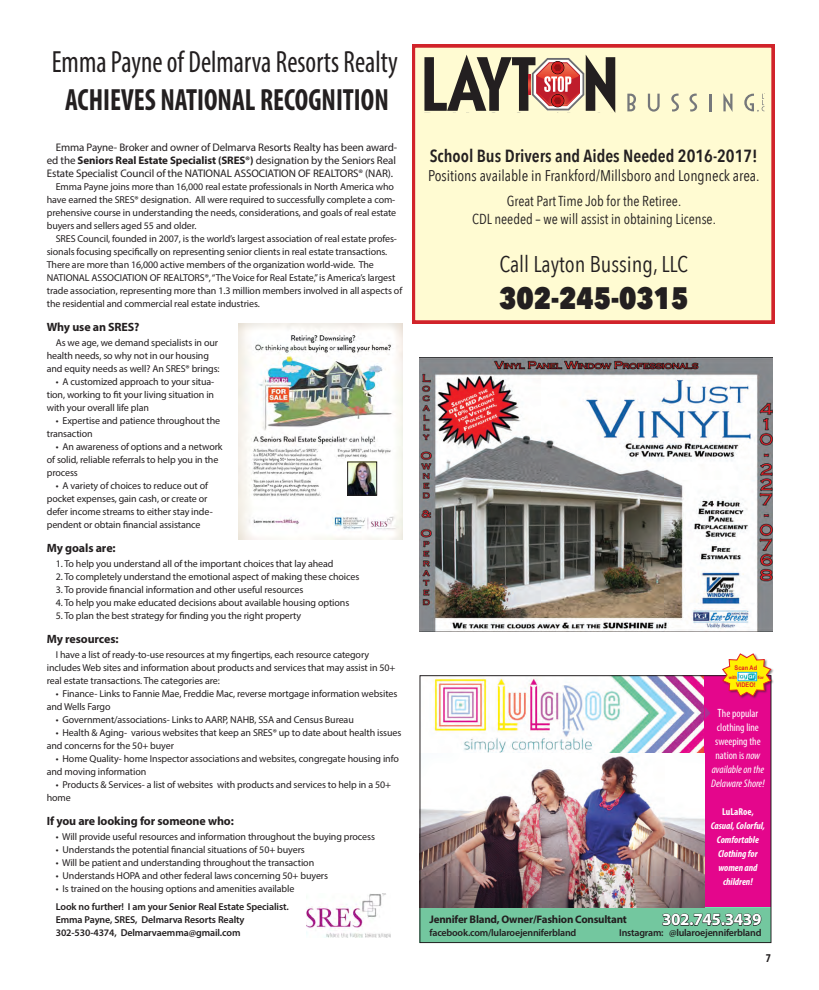
<style>
.page{position:relative;width:819px;height:990px;background:#fff}
.page>*{position:absolute;margin:0;border:0;box-sizing:border-box;transform-origin:0 0}
.t1{font:800 31px "Avenir Next Condensed";color:#231f20}
.Head_2{font:condensed 30.8px "Myriad Pro";color:#231f20;scale:.91 1}
.Head_2-2{font:700 condensed 30.8px "Myriad Pro";color:#231f20;scale:.91 1}
.t2{font:22.7px "Avenir Next Condensed";color:#231f20}
.t3{font:600 17.6px "Avenir Next Condensed";color:#231f20}
.t4{font:700 17px "Myriad Pro";letter-spacing:-.02em;color:#fff}
.t5{font:15.5px "Avenir Next Condensed";color:#231f20}
.t6{font:14.5px/17.3px "Avenir Next Condensed";color:#231f20;text-align:center}
.Subhead{font:700 12px "Myriad Pro";letter-spacing:-.01em;color:#231f20}
.Author{font:700 condensed 12px "Myriad Pro";color:#231f20}
.Body_1{font:11px/13px "Myriad Pro";letter-spacing:-.01em;color:#231f20;text-align:justify}
.t7{font:condensed 11px/14px "Myriad Pro";color:#fff;text-align:center}
.t8{font:700 11px "Myriad Pro";letter-spacing:-.02em;color:#231f20}
.Body_1-2{font:10px/13px "Myriad Pro";letter-spacing:-.01em;color:#231f20}
.Body_1-3{font:600 10px "Myriad Pro";letter-spacing:-.01em;color:#231f20}
.t9{font:italic 700 condensed 10px/14px "Myriad Pro";color:#fff;text-align:center}
.Author-2{font:700 6.4px "Arial Narrow";color:#e21e25;scale:1.08 1}
.Author-3{font:700 4.7px "Arial Narrow";color:#e21e25;scale:1.08 1}
.Author-4{font:600 4.7px "Myriad Pro";color:#e21e25;scale:1.08 1}
.s1{font-weight:700}
.s2{font-size:12px}
.s3{font-style:italic}
.s4{font-style:normal}
</style>
<div class="page">
<svg style="left:422px;top:907px;width:347px;height:34px;background:#6fbd98"></svg>
<img style="left:422px;top:678px;width:283px;height:229px">
<div style="left:705px;top:676px;width:66px;height:231px;background:#e4068c"></div>
<svg style="left:705px;top:707px;width:6px;height:12px"></svg>
<div style="left:420px;top:676px;width:351px;height:267px;border:1px solid #231f20"></div>
<div style="left:722px;top:653px;width:52px;height:46px;background:#231f20;opacity:.61"></div>
<svg style="left:722px;top:653px;width:49px;height:44px"></svg>
<div style="left:412px;top:45px;width:362px;height:278px;background:#fffbd2"></div>
<svg style="left:627px;top:94px;width:9px;height:17px"></svg>
<svg style="left:648px;top:94px;width:12px;height:18px"></svg>
<svg style="left:671px;top:94px;width:8px;height:18px"></svg>
<svg style="left:689px;top:94px;width:8px;height:18px"></svg>
<svg style="left:709px;top:94px;width:2px;height:17px"></svg>
<svg style="left:723px;top:94px;width:9px;height:18px"></svg>
<svg style="left:744px;top:94px;width:21px;height:18px"></svg>
<svg style="left:424px;top:55px;width:194px;height:58px;background:#a58e7d"></svg>
<img style="left:238px;top:323px;width:165px;height:216px">
<img style="left:350px;top:464px;width:25px;height:29px">
<div style="left:348px;top:462px;width:29px;height:33px;border:1px solid #231f20"></div>
<img style="left:306px;top:894px;width:85px;height:44px">
<img style="left:420px;top:358px;width:353px;height:274px">
<p class="Head_2" style="left:52px;top:44px;width:382px">Emma Payne of Delmarva Resorts Realty</p>
<p class="Head_2-2" style="left:65px;top:81px;width:357px">ACHIEVES NATIONAL RECOGNITION</p>
<p class="Body_1" style="left:47px;top:140px;width:352px;text-indent:9px">Emma Payne- Broker and owner of Delmarva Resorts Realty has been award&shy;ed the <span class="s1">Seniors Real Estate Specialist (SRES®)</span> designation by the Seniors Real Estate Specialist Council of the NATIONAL ASSOCIATION OF REALTORS® (NAR).</p>
<p class="Body_1-2" style="left:47px;top:180px;width:351px;text-indent:9px">Emma Payne joins more than 16,000 real estate professionals in North America who have earned the SRES® designation. All were required to successfully complete a com&shy;prehensive course in understanding the needs, considerations, and goals of real estate buyers and sellers aged 55 and older.</p>
<p class="Body_1-2" style="left:47px;top:232px;width:357px;text-indent:9px">SRES Council, founded in 2007, is the world’s largest association of real estate profes&shy;sionals focusing specifically on representing senior clients in real estate transactions.<br>There are more than 16,000 active members of the organization world-wide. The NATIONAL ASSOCIATION OF REALTORS®, “The Voice for Real Estate,” is America’s largest trade association, representing more than 1.3 million members involved in all aspects of the residential and commercial real estate industries.</p>
<p class="Subhead" style="left:47px;top:319px;width:94px">Why use an SRES?</p>
<p class="Body_1-2" style="left:47px;top:336px;width:174px;text-indent:9px">As we age, we demand specialists in our health needs, so why not in our housing and equity needs as well? An SRES® brings:</p>
<p class="Body_1-2" style="left:47px;top:375px;width:169px;text-align:justify;text-indent:9px">• A customized approach to your situa&shy;tion, working to fit your living situation in with your overall life plan</p>
<p class="Body_1-2" style="left:47px;top:414px;width:175px;text-indent:9px">• Expertise and patience throughout the transaction</p>
<p class="Body_1-2" style="left:47px;top:440px;width:177px;text-indent:9px">• An awareness of options and a network of solid, reliable referrals to help you in the process</p>
<p class="Body_1-2" style="left:47px;top:479px;width:168px;text-indent:9px">• A variety of choices to reduce out of pocket expenses, gain cash, or create or defer income streams to either stay inde&shy;pendent or obtain financial assistance</p>
<p class="Subhead" style="left:47px;top:540px;width:70px">My goals are:</p>
<p class="Body_1-2" style="left:56px;top:557px;width:279px">1. To help you understand all of the important choices that lay ahead</p>
<p class="Body_1-2" style="left:56px;top:570px;width:305px">2. To completely understand the emotional aspect of making these choices</p>
<p class="Body_1-2" style="left:56px;top:583px;width:249px">3. To provide financial information and other useful resources</p>
<p class="Body_1-2" style="left:56px;top:596px;width:295px">4. To help you make educated decisions about available housing options</p>
<p class="Body_1-2" style="left:56px;top:609px;width:247px">5. To plan the best strategy for finding you the right property</p>
<p class="Subhead" style="left:47px;top:631px;width:73px">My resources:</p>
<p class="Body_1-2" style="left:47px;top:648px;width:350px;text-indent:9px">I have a list of ready-to-use resources at my fingertips, each resource category includes Web sites and information about products and services that may assist in 50+ real estate transactions. The categories are:</p>
<p class="Body_1-2" style="left:47px;top:687px;width:352px;text-indent:9px">• Finance- Links to Fannie Mae, Freddie Mac, reverse mortgage information websites and Wells Fargo</p>
<p class="Body_1-2" style="left:56px;top:713px;width:300px">• Government/associations- Links to AARP, NAHB, SSA and Census Bureau</p>
<p class="Body_1-2" style="left:47px;top:726px;width:356px;text-indent:9px">• Health &amp; Aging- various websites that keep an SRES® up to date about health issues and concerns for the 50+ buyer</p>
<p class="Body_1-2" style="left:47px;top:752px;width:354px;text-indent:9px">• Home Quality- home Inspector associations and websites, congregate housing info and moving information</p>
<p class="Body_1-2" style="left:47px;top:778px;width:346px;text-indent:9px">• Products &amp; Services- a list of websites with products and services to help in a 50+ home</p>
<p class="Subhead" style="left:47px;top:813px;width:189px">If you are looking for someone who:</p>
<p class="Body_1-2" style="left:56px;top:830px;width:321px">• Will provide useful resources and information throughout the buying process</p>
<p class="Body_1-2" style="left:56px;top:843px;width:251px">• Understands the potential financial situations of 50+ buyers</p>
<p class="Body_1-2" style="left:56px;top:856px;width:260px">• Will be patient and understanding throughout the transaction</p>
<p class="Body_1-2" style="left:56px;top:869px;width:274px">• Understands HOPA and other federal laws concerning 50+ buyers</p>
<p class="Body_1-2" style="left:56px;top:882px;width:240px">• Is trained on the housing options and amenities available</p>
<p class="Body_1-3" style="left:56px;top:900px;width:234px">Look no further! I am your Senior Real Estate Specialist.</p>
<p class="Body_1-3" style="left:56px;top:913px;width:190px">Emma Payne, SRES, Delmarva Resorts Realty</p>
<p class="Body_1-3" style="left:56px;top:926px;width:186px">302-530-4374, Delmarvaemma@gmail.com</p>
<p class="t3" style="left:430px;top:141px;width:330px">School Bus Drivers and Aides Needed 2016-2017!</p>
<p class="t5" style="left:428px;top:162px;width:333px">Positions available in Frankford/Millsboro and Longneck area.</p>
<p class="t6" style="left:472px;top:192px;width:245px">Great Part Time Job for the Retiree.<br>CDL needed – we will assist in obtaining License.</p>
<p class="t2" style="left:500px;top:244px;width:190px">Call Layton Bussing, LLC</p>
<p class="t1" style="left:499px;top:278px;width:191px">302-245-0315</p>
<p class="Author-2" style="left:735px;top:663px;width:22px">Scan Ad</p>
<p class="Author-3" style="left:729px;top:674px;width:9px">with</p>
<p class="Author-4" style="left:758px;top:674px;width:7px">for</p>
<p class="Author-2" style="left:736px;top:680px;width:20px">VIDEO!</p>
<p class="t7" style="left:711px;top:707px;width:55px"><span class="s2">T</span>he popular clothing line sweeping the nation is <span class="s3">now available on the<br>Delaware Shore!</span></p>
<p class="t9" style="left:711px;top:805px;width:56px"><span class="s4">LuLaRoe,<br></span>Casual, Colorful,<br>Comfortable<br>Clothing for women and children!</p>
<p class="t8" style="left:429px;top:912px;width:199px">Jennifer Bland, Owner/Fashion Consultant</p>
<p class="t4" style="left:662px;top:908px;width:101px">302.745.3439</p>
<p class="Body_1-3" style="left:429px;top:927px;width:148px">facebook.com/lularoejenniferbland</p>
<p class="Body_1-3" style="left:619px;top:927px;width:144px">Instagram: @lularoejenniferbland</p>
<p class="Author" style="left:766px;top:951px;width:7px">7</p>
</div>
